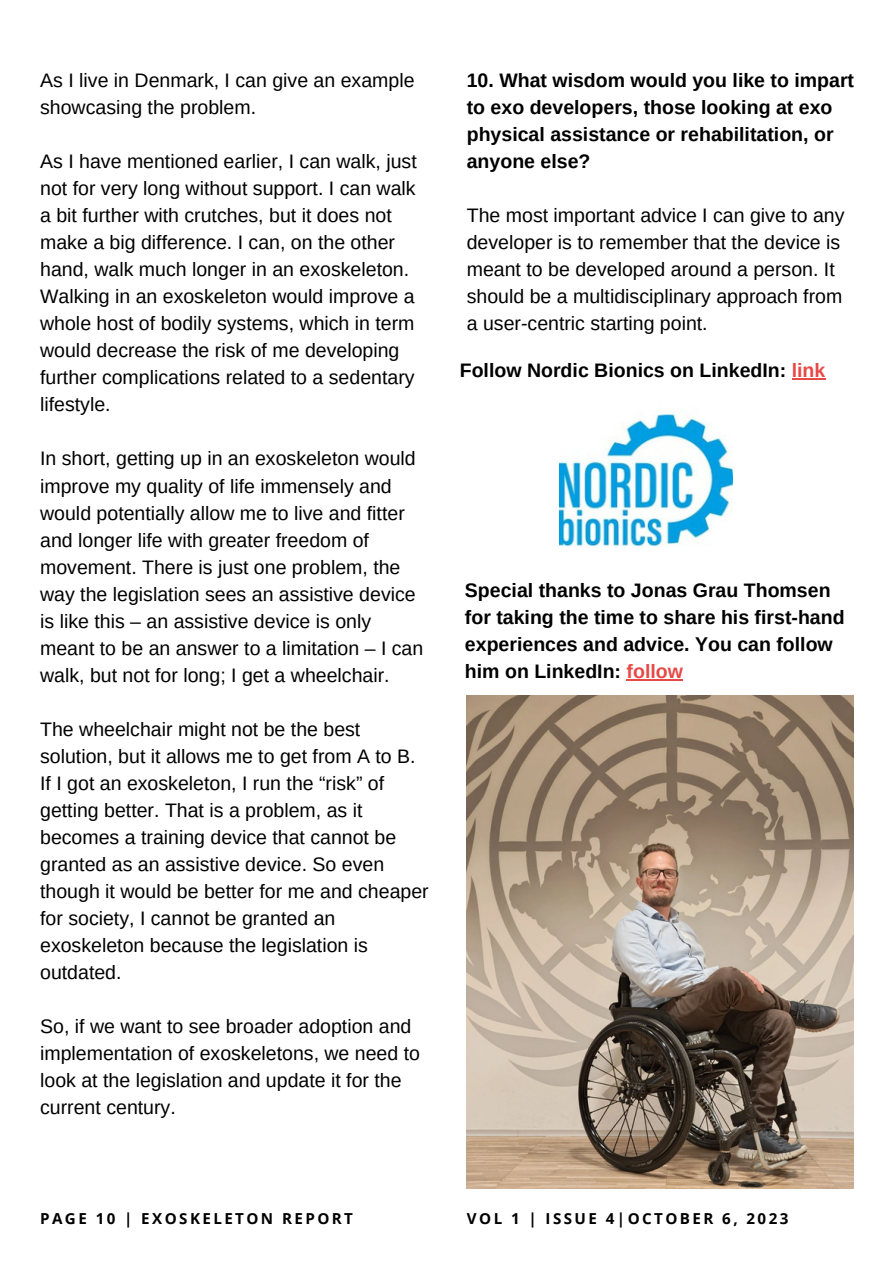
<style>
.page{position:relative;width:894px;height:1264px;background:#fff}
.page>*{position:absolute;margin:0;border:0;box-sizing:border-box;transform-origin:0 0}
.t1{font:19.5px/27px "Arimo";color:#000}
.t2{font:700 19.5px/27px "Arimo";color:#000}
.t3{font:700 15.15px "Open Sans";letter-spacing:.16em;color:#000}
.s1{color:#e64946}
</style>
<div class="page">
<img style="left:559px;top:408px;width:173px;height:139px">
<img style="left:467px;top:695px;width:386px;height:493px">
<hr style="left:791px;top:378px;width:34px;height:1px;background:#e64946">
<hr style="left:626px;top:679px;width:56px;height:1px;background:#e64946">
<p class="t1" style="left:40px;top:67px;width:376px">As I live in Denmark, I can give an example showcasing the problem.</p>
<p class="t1" style="left:40px;top:148px;width:378px">As I have mentioned earlier, I can walk, just not for very long without support. I can walk a bit further with crutches, but it does not make a big difference. I can, on the other hand, walk much longer in an exoskeleton.<br>Walking in an exoskeleton would improve a whole host of bodily systems, which in term would decrease the risk of me developing further complications related to a sedentary lifestyle.</p>
<p class="t1" style="left:40px;top:445px;width:384px">In short, getting up in an exoskeleton would improve my quality of life immensely and would potentially allow me to live and fitter and longer life with greater freedom of movement. There is just one problem, the way the legislation sees an assistive device is like this – an assistive device is only meant to be an answer to a limitation – I can walk, but not for long; I get a wheelchair.</p>
<p class="t1" style="left:40px;top:715px;width:390px">The wheelchair might not be the best solution, but it allows me to get from A to B.<br>If I got an exoskeleton, I run the “risk” of getting better. That is a problem, as it becomes a training device that cannot be granted as an assistive device. So even though it would be better for me and cheaper for society, I cannot be granted an exoskeleton because the legislation is outdated.</p>
<p class="t1" style="left:40px;top:1013px;width:381px">So, if we want to see broader adoption and implementation of exoskeletons, we need to look at the legislation and update it for the current century.</p>
<p class="t2" style="left:466px;top:67px;width:388px">10. What wisdom would you like to impart to exo developers, those looking at exo physical assistance or rehabilitation, or anyone else?</p>
<p class="t1" style="left:466px;top:202px;width:379px">The most important advice I can give to any developer is to remember that the device is meant to be developed around a person. It should be a multidisciplinary approach from a user-centric starting point.</p>
<p class="t2" style="left:459px;top:357px;width:367px">Follow Nordic Bionics on LinkedIn: <span class="s1">link</span></p>
<p class="t2" style="left:465px;top:577px;width:381px">Special thanks to Jonas Grau Thomsen for taking the time to share his first-hand experiences and advice. You can follow him on LinkedIn: <span class="s1">follow</span></p>
<p class="t3" style="left:40px;top:1207px;width:314px">PAGE 10 | EXOSKELETON REPORT</p>
<p class="t3" style="left:467px;top:1207px;width:323px">VOL 1 | ISSUE 4|OCTOBER 6, 2023</p>
</div>
